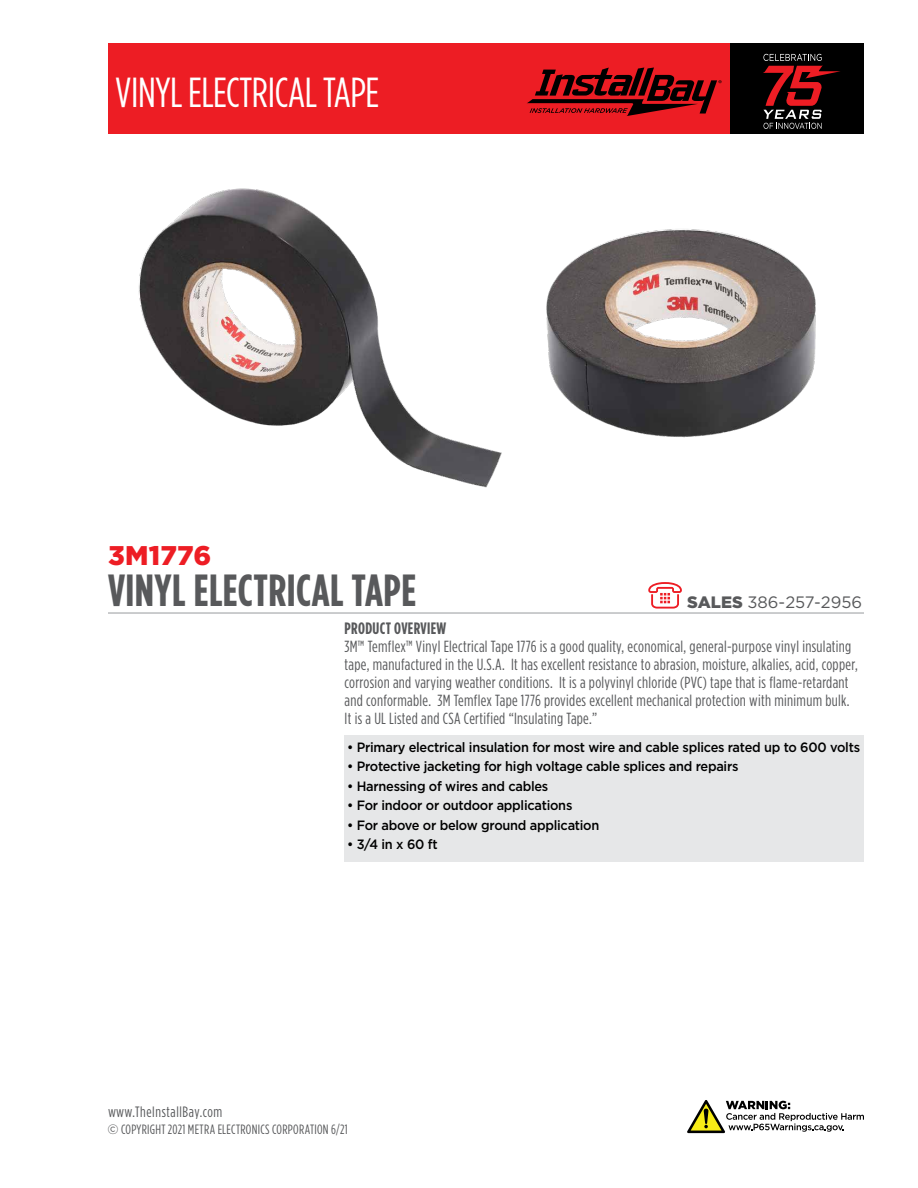
<style>
.page{position:relative;width:918px;height:1188px;background:#fff}
.page>*{position:absolute;margin:0;border:0;box-sizing:border-box;transform-origin:0 0}
.t1{font:700 45px "Gotham Condensed";letter-spacing:.01em;color:#58595b}
.t2{font:42px "Gotham Condensed";letter-spacing:-.01em;color:#fff}
.t3{font:900 27px "Gotham";letter-spacing:.01em;color:#ed1d24}
.t4{font:16.5px "Gotham";color:#58595b}
.t5{font:700 16.5px "Gotham Condensed";letter-spacing:.02em;color:#58595b}
.t6{font:16.2px/18px "Gotham Condensed";letter-spacing:.02em;color:#58595b}
.t7{font:15px "Gotham Condensed";letter-spacing:.04em;color:#58595b}
.t8{font:500 13.5px "Gotham";letter-spacing:-.02em;color:#000;scale:.95 1}
.t9{font:13.5px "Gotham Condensed";letter-spacing:.02em;color:#58595b}
.s1{font-weight:900}
.s2{font-family:"Gotham"}
</style>
<div class="page">
<div style="left:108px;top:44px;width:756px;height:90px;background:#ed1d24"></div>
<div style="left:730px;top:44px;width:134px;height:90px;background:#000"></div>
<hr style="left:108px;top:612px;width:756px;height:2px;background:#babcbe">
<svg style="left:648px;top:582px;width:34px;height:27px"></svg>
<svg style="left:687px;top:1100px;width:177px;height:33px"></svg>
<div style="left:345px;top:735px;width:519px;height:127px;background:#e6e7e8"></div>
<svg style="left:535px;top:68px;width:187px;height:48px"></svg>
<svg style="left:763px;top:54px;width:77px;height:75px"></svg>
<img style="left:138px;top:94px;width:400px;height:394px">
<img style="left:489px;top:150px;width:327px;height:338px">
<h2 class="t2" style="left:115px;top:69px;width:265px">VINYL ELECTRICAL TAPE</h2>
<h3 class="t3" style="left:108px;top:540px;width:105px">3M1776</h3>
<h1 class="t1" style="left:108px;top:565px;width:310px">VINYL ELECTRICAL TAPE</h1>
<p class="t4" style="left:687px;top:593px;width:176px"><span class="s1">SALES</span> 386-257-2956</p>
<p class="t5" style="left:345px;top:619px;width:103px">PRODUCT OVERVIEW</p>
<p class="t6" style="left:345px;top:637px;width:515px">3M™ Temflex™ Vinyl Electrical Tape 1776 is a good quality, economical, general-purpose vinyl insulating tape, manufactured in the U.S.A. It has excellent resistance to abrasion, moisture, alkalies, acid, copper, corrosion and varying weather conditions. It is a polyvinyl chloride (PVC) tape that is flame-retardant and conformable. 3M Temflex Tape 1776 provides excellent mechanical protection with minimum bulk.<br>It is a UL Listed and CSA Certified “Insulating Tape.”</p>
<p class="t8" style="left:347px;top:739px;width:541px">• Primary electrical insulation for most wire and cable splices rated up to 600 volts</p>
<p class="t8" style="left:347px;top:759px;width:414px">• Protective jacketing for high voltage cable splices and repairs</p>
<p class="t8" style="left:347px;top:778px;width:213px">• Harnessing of wires and cables</p>
<p class="t8" style="left:347px;top:798px;width:239px">• For indoor or outdoor applications</p>
<p class="t8" style="left:347px;top:817px;width:267px">• For above or below ground application</p>
<p class="t8" style="left:347px;top:837px;width:97px">• 3/4 in x 60 ft</p>
<p class="t7" style="left:108px;top:1104px;width:116px">www.TheInstallBay.com</p>
<p class="t9" style="left:107px;top:1122px;width:242px"><span class="s2">©</span> COPYRIGHT 2021 METRA ELECTRONICS CORPORATION 6/21</p>
</div>
